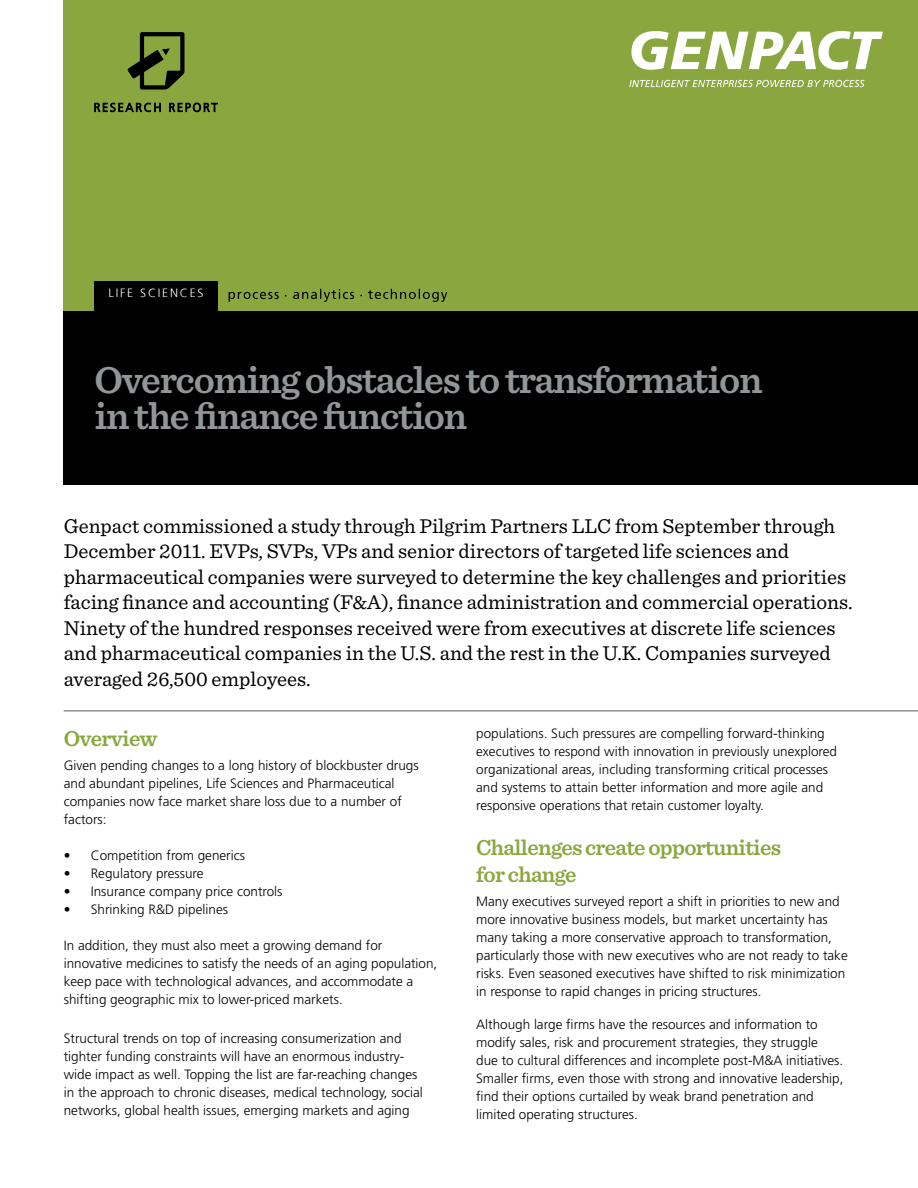
<style>
.page{position:relative;width:918px;height:1188px;background:#fff}
.page>*{position:absolute;margin:0;border:0;box-sizing:border-box;transform-origin:0 0}
.t1{font:600 39px/36px "Sentinel";letter-spacing:-.03em;color:#919698}
.t2{font:600 22.5px/27px "Sentinel";letter-spacing:-.03em;color:#8aa73f}
.t3{font:21px/25.5px "Sentinel";color:#000}
.t4{font:300 13.5px/18px "Frutiger LT Std";color:#000}
.t5{font:300 12px "Frutiger";letter-spacing:.15em;color:#fff}
</style>
<div class="page">
<div style="left:64px;top:310px;width:854px;height:175px;background:#000"></div>
<div style="left:64px;top:0;width:854px;height:310px;background:#8aa73f"></div>
<div style="left:94px;top:281px;width:124px;height:29px;background:#000"></div>
<svg style="left:127px;top:32px;width:58px;height:58px"></svg>
<svg style="left:631px;top:31px;width:252px;height:39px"></svg>
<svg style="left:629px;top:80px;width:235px;height:7px"></svg>
<svg style="left:229px;top:289px;width:218px;height:13px"></svg>
<svg style="left:94px;top:103px;width:124px;height:9px"></svg>
<hr style="left:64px;top:711px;width:854px;height:1px;background:#58595b">
<p class="t5" style="left:109px;top:286px;width:96px">LIFE SCIENCES</p>
<h1 class="t1" style="left:94px;top:360px;width:670px">Overcoming obstacles to transformation in the finance function</h1>
<p class="t3" style="left:64px;top:511px;width:790px">Genpact commissioned a study through Pilgrim Partners LLC from September through December 2011. EVPs, SVPs, VPs and senior directors of targeted life sciences and pharmaceutical companies were surveyed to determine the key challenges and priorities facing finance and accounting (F&amp;A), finance administration and commercial operations.<br>Ninety of the hundred responses received were from executives at discrete life sciences and pharmaceutical companies in the U.S. and the rest in the U.K. Companies surveyed averaged 26,500 employees.</p>
<h2 class="t2" style="left:64px;top:724px;width:95px">Overview</h2>
<p class="t4" style="left:64px;top:756px;width:356px">Given pending changes to a long history of blockbuster drugs and abundant pipelines, Life Sciences and Pharmaceutical companies now face market share loss due to a number of factors:</p>
<p class="t4" style="left:64px;top:846px;width:183px">• Competition from generics</p>
<p class="t4" style="left:64px;top:864px;width:141px">• Regulatory pressure</p>
<p class="t4" style="left:64px;top:882px;width:220px">• Insurance company price controls</p>
<p class="t4" style="left:64px;top:900px;width:166px">• Shrinking R&amp;D pipelines</p>
<p class="t4" style="left:64px;top:936px;width:375px">In addition, they must also meet a growing demand for innovative medicines to satisfy the needs of an aging population, keep pace with technological advances, and accommodate a shifting geographic mix to lower-priced markets.</p>
<p class="t4" style="left:64px;top:1029px;width:361px">Structural trends on top of increasing consumerization and tighter funding constraints will have an enormous industry&shy;wide impact as well. Topping the list are far-reaching changes in the approach to chronic diseases, medical technology, social networks, global health issues, emerging markets and aging</p>
<p class="t4" style="left:476px;top:724px;width:362px">populations. Such pressures are compelling forward-thinking executives to respond with innovation in previously unexplored organizational areas, including transforming critical processes and systems to attain better information and more agile and responsive operations that retain customer loyalty.</p>
<h2 class="t2" style="left:476px;top:833px;width:306px">Challenges create opportunities for change</h2>
<p class="t4" style="left:476px;top:892px;width:373px">Many executives surveyed report a shift in priorities to new and more innovative business models, but market uncertainty has many taking a more conservative approach to transformation, particularly those with new executives who are not ready to take risks. Even seasoned executives have shifted to risk minimization in response to rapid changes in pricing structures.</p>
<p class="t4" style="left:476px;top:1015px;width:369px">Although large firms have the resources and information to modify sales, risk and procurement strategies, they struggle<br>due to cultural differences and incomplete post-M&amp;A initiatives.<br>Smaller firms, even those with strong and innovative leadership, find their options curtailed by weak brand penetration and limited operating structures.</p>
</div>
